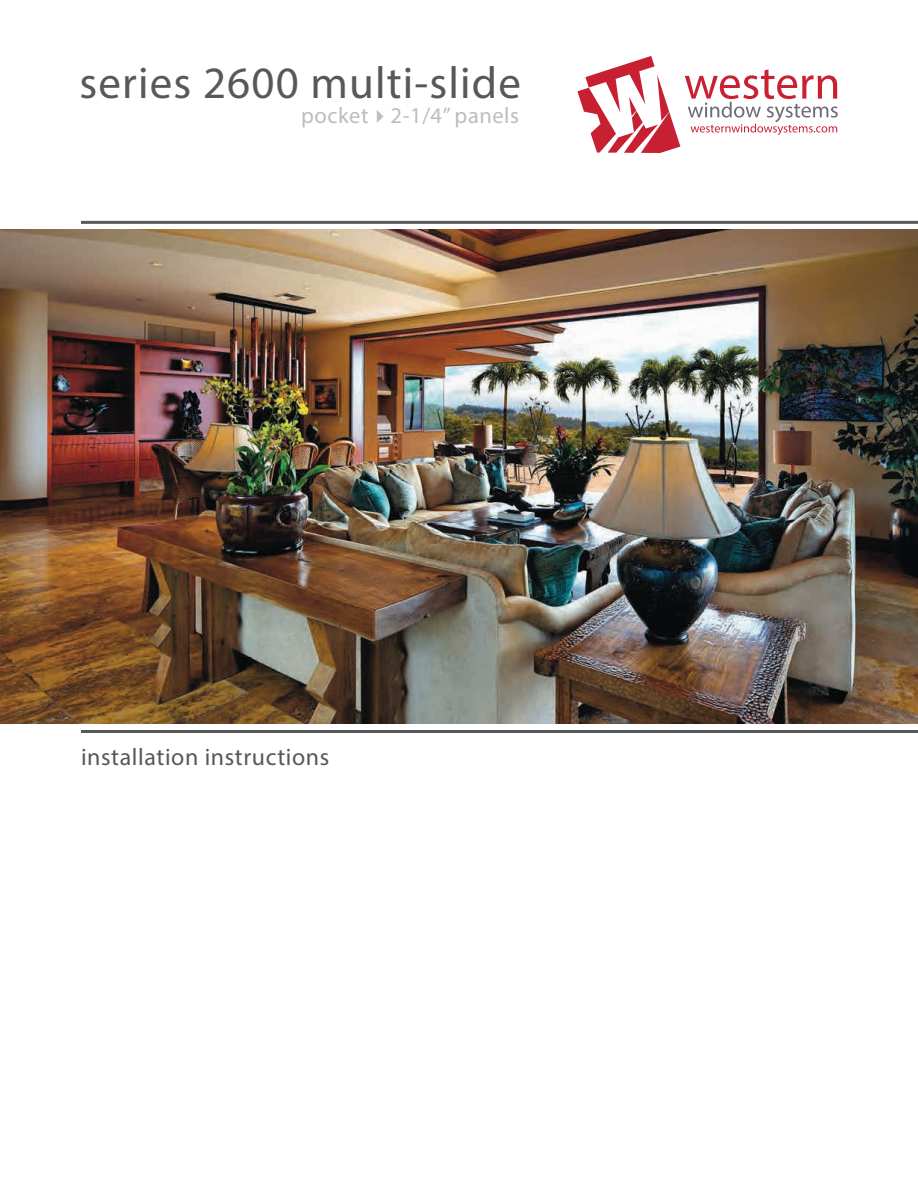
<style>
.page{position:relative;width:918px;height:1188px;background:#fff}
.page>*{position:absolute;margin:0;border:0;box-sizing:border-box;transform-origin:0 0}
.t1{font:45px "Myriad Pro";letter-spacing:.025em;color:#57585a}
.t2{font:24px "Myriad Pro";letter-spacing:.025em;color:#57585a}
.t3{font:22.5px "Myriad Pro";letter-spacing:.025em;color:#bcbdc0}
</style>
<div class="page">
<svg style="left:577px;top:56px;width:261px;height:97px"></svg>
<hr style="left:81px;top:221px;width:837px;height:3px;background:#565a5c">
<hr style="left:81px;top:730px;width:837px;height:3px;background:#57585a">
<img style="left:0;top:230px;width:918px;height:494px">
<h1 class="t1" style="left:80px;top:55px;width:443px">series 2600 multi-slide</h1>
<p class="t3" style="left:301px;top:102px;width:219px">pocket✔2-1/4” panels</p>
<p class="t2" style="left:81px;top:743px;width:250px">installation instructions</p>
</div>
